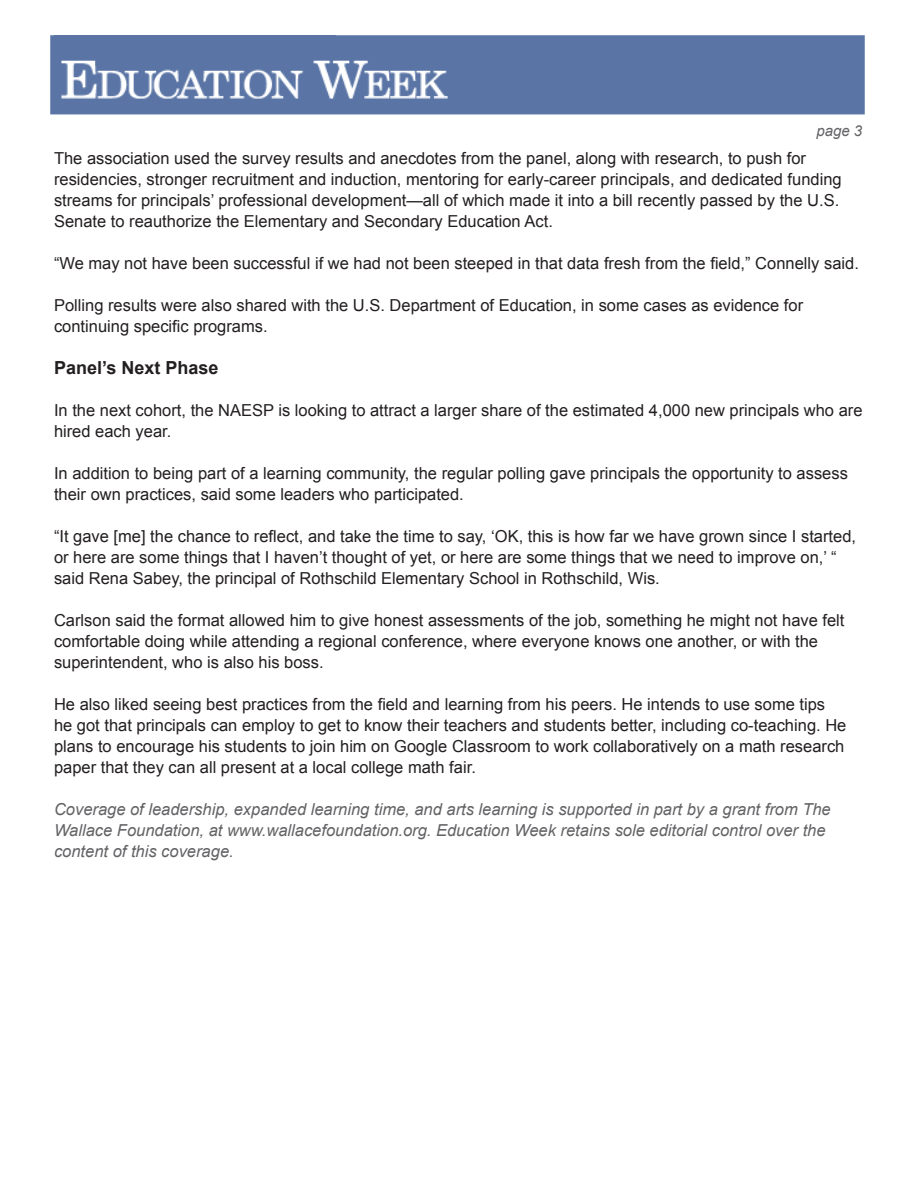
<style>
.page{position:relative;width:918px;height:1188px;background:#fff}
.page>*{position:absolute;margin:0;border:0;box-sizing:border-box;transform-origin:0 0}
.t1{font:700 18px "Arial";color:#231f20}
.t2{font:16.5px/21px "Arial";color:#231f20}
.t3{font:italic 16.5px/21px "Arial";color:#636366}
.t4{font:italic 15px "Arial";color:#636366}
</style>
<div class="page">
<img style="left:53px;top:38px;width:809px;height:73px">
<div style="left:50px;top:35px;width:815px;height:79px;border:2px solid #5a75a5"></div>
<div style="left:463px;top:46px;width:281px;height:29px;background:#5a75a5"></div>
<div style="left:54px;top:35px;width:281px;height:19px;background:#5a75a5"></div>
<p class="t4" style="left:816px;top:121px;width:47px">page 3</p>
<p class="t2" style="left:54px;top:147px;width:789px">The association used the survey results and anecdotes from the panel, along with research, to push for residencies, stronger recruitment and induction, mentoring for early-career principals, and dedicated funding streams for principals’ professional development—all of which made it into a bill recently passed by the U.S.<br>Senate to reauthorize the Elementary and Secondary Education Act.</p>
<p class="t2" style="left:54px;top:252px;width:806px">“We may not have been successful if we had not been steeped in that data fresh from the field,” Connelly said.</p>
<p class="t2" style="left:54px;top:294px;width:751px">Polling results were also shared with the U.S. Department of Education, in some cases as evidence for continuing specific programs.</p>
<p class="t1" style="left:54px;top:355px;width:166px">Panel’s Next Phase</p>
<p class="t2" style="left:54px;top:399px;width:810px">In the next cohort, the NAESP is looking to attract a larger share of the estimated 4,000 new principals who are hired each year.</p>
<p class="t2" style="left:54px;top:462px;width:795px">In addition to being part of a learning community, the regular polling gave principals the opportunity to assess their own practices, said some leaders who participated.</p>
<p class="t2" style="left:54px;top:525px;width:804px">“It gave [me] the chance to reflect, and take the time to say, ‘OK, this is how far we have grown since I started, or here are some things that I haven’t thought of yet, or here are some things that we need to improve on,’ “ said Rena Sabey, the principal of Rothschild Elementary School in Rothschild, Wis.</p>
<p class="t2" style="left:54px;top:609px;width:792px">Carlson said the format allowed him to give honest assessments of the job, something he might not have felt comfortable doing while attending a regional conference, where everyone knows one another, or with the superintendent, who is also his boss.</p>
<p class="t2" style="left:54px;top:693px;width:794px">He also liked seeing best practices from the field and learning from his peers. He intends to use some tips he got that principals can employ to get to know their teachers and students better, including co-teaching. He plans to encourage his students to join him on Google Classroom to work collaboratively on a math research paper that they can all present at a local college math fair.</p>
<p class="t3" style="left:54px;top:798px;width:778px">Coverage of leadership, expanded learning time, and arts learning is supported in part by a grant from The<br>Wallace Foundation, at www.wallacefoundation.org. Education Week retains sole editorial control over the content of this coverage.</p>
</div>
